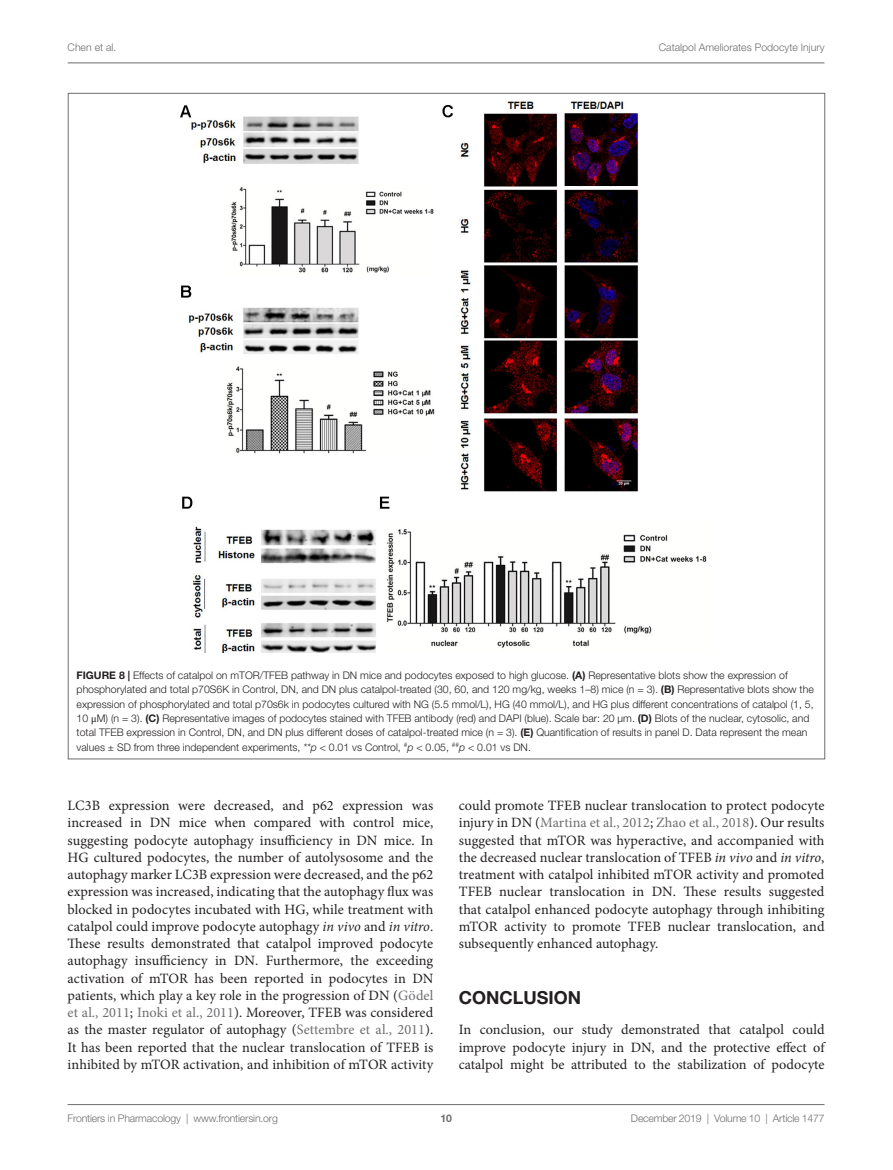
<style>
.page{position:relative;width:893px;height:1170px;background:#fff}
.page>*{position:absolute;margin:0;border:0;box-sizing:border-box;transform-origin:0 0}
._1{font:700 18px "Helvetica Neue LT Std";color:#231f20}
.T{font:14.25px/17.2px "Minion Pro MTC";color:#231f20;text-align:justify}
.T1{font:14.25px/17.2px "Minion Pro MTC";color:#231f20;text-align:justify}
.FC{font:300 10.5px/14.2px "Helvetica Neue LT Std";color:#231f20}
.t1{font:300 10.5px "Helvetica Neue LT Std";letter-spacing:-.015em;color:#6c6d70}
.t2{font:700 10.5px "Helvetica Neue LT Std";color:#6c6d70}
.s1{font-weight:700}
.s2{font-style:italic}
.s3{color:#6c6d70}
</style>
<div class="page">
<hr style="left:68px;top:63px;width:756px;height:1px;background:#6c6d70">
<hr style="left:68px;top:1104px;width:756px;height:1px;background:#6c6d70">
<img style="left:181px;top:102px;width:526px;height:550px">
<p class="t1" style="left:68px;top:41px;width:50px">Chen et al.</p>
<p class="t1" style="left:659px;top:41px;width:167px">Catalpol Ameliorates Podocyte Injury</p>
<p class="FC" style="left:77px;top:668px;width:739px"><span class="s1">FIGURE 8 |</span> Effects of catalpol on mTOR/TFEB pathway in DN mice and podocytes exposed to high glucose. <span class="s1">(A)</span> Representative blots show the expression of phosphorylated and total p70S6K in Control, DN, and DN plus catalpol-treated (30, 60, and 120 mg/kg, weeks 1–8) mice (n = 3). <span class="s1">(B)</span> Representative blots show the expression of phosphorylated and total p70s6k in podocytes cultured with NG (5.5 mmol/L), HG (40 mmol/L), and HG plus different concentrations of catalpol (1, 5, 10 μM) (n = 3). <span class="s1">(C)</span> Representative images of podocytes stained with TFEB antibody (red) and DAPI (blue). Scale bar: 20 µm. <span class="s1">(D)</span> Blots of the nuclear, cytosolic, and total TFEB expression in Control, DN, and DN plus different doses of catalpol-treated mice (n = 3). <span class="s1">(E)</span> Quantification of results in panel D. Data represent the mean values ± SD from three independent experiments, <span class="s2">**p</span> &lt; 0.01 vs Control, <sup>#</sup><span class="s2">p</span> &lt; 0.05, <sup>##</sup><span class="s2">p</span> &lt; 0.01 vs DN.</p>
<p class="T" style="left:68px;top:796px;width:367px">LC3B expression were decreased, and p62 expression was increased in DN mice when compared with control mice, suggesting podocyte autophagy insufficiency in DN mice. In HG cultured podocytes, the number of autolysosome and the autophagy marker LC3B expression were decreased, and the p62 expression was increased, indicating that the autophagy flux was blocked in podocytes incubated with HG, while treatment with catalpol could improve podocyte autophagy <span class="s2">in vivo</span> and <span class="s2">in vitro</span>.<br>These results demonstrated that catalpol improved podocyte autophagy insufficiency in DN. Furthermore, the exceeding activation of mTOR has been reported in podocytes in DN patients, which play a key role in the progression of DN (<span class="s3">Gödel et al., 2011</span>; <span class="s3">Inoki et al., 2011</span>). Moreover, TFEB was considered as the master regulator of autophagy (<span class="s3">Settembre et al., 2011</span>).<br>It has been reported that the nuclear translocation of TFEB is inhibited by mTOR activation, and inhibition of mTOR activity</p>
<p class="T" style="left:459px;top:796px;width:367px">could promote TFEB nuclear translocation to protect podocyte injury in DN (<span class="s3">Martina et al., 2012</span>; <span class="s3">Zhao et al., 2018</span>). Our results suggested that mTOR was hyperactive, and accompanied with the decreased nuclear translocation of TFEB <span class="s2">in vivo</span> and <span class="s2">in vitro</span>, treatment with catalpol inhibited mTOR activity and promoted TFEB nuclear translocation in DN. These results suggested that catalpol enhanced podocyte autophagy through inhibiting mTOR activity to promote TFEB nuclear translocation, and subsequently enhanced autophagy.</p>
<p class="_1" style="left:459px;top:986px;width:124px">CONCLUSION</p>
<p class="T1" style="left:459px;top:1021px;width:367px">In conclusion, our study demonstrated that catalpol could improve podocyte injury in DN, and the protective effect of catalpol might be attributed to the stabilization of podocyte</p>
<p class="t1" style="left:68px;top:1111px;width:212px">Frontiers in Pharmacology | www.frontiersin.org</p>
<p class="t1" style="left:631px;top:1111px;width:195px">December 2019 | Volume 10 | Article 1477</p>
<p class="t2" style="left:440px;top:1111px;width:13px">10</p>
</div>
